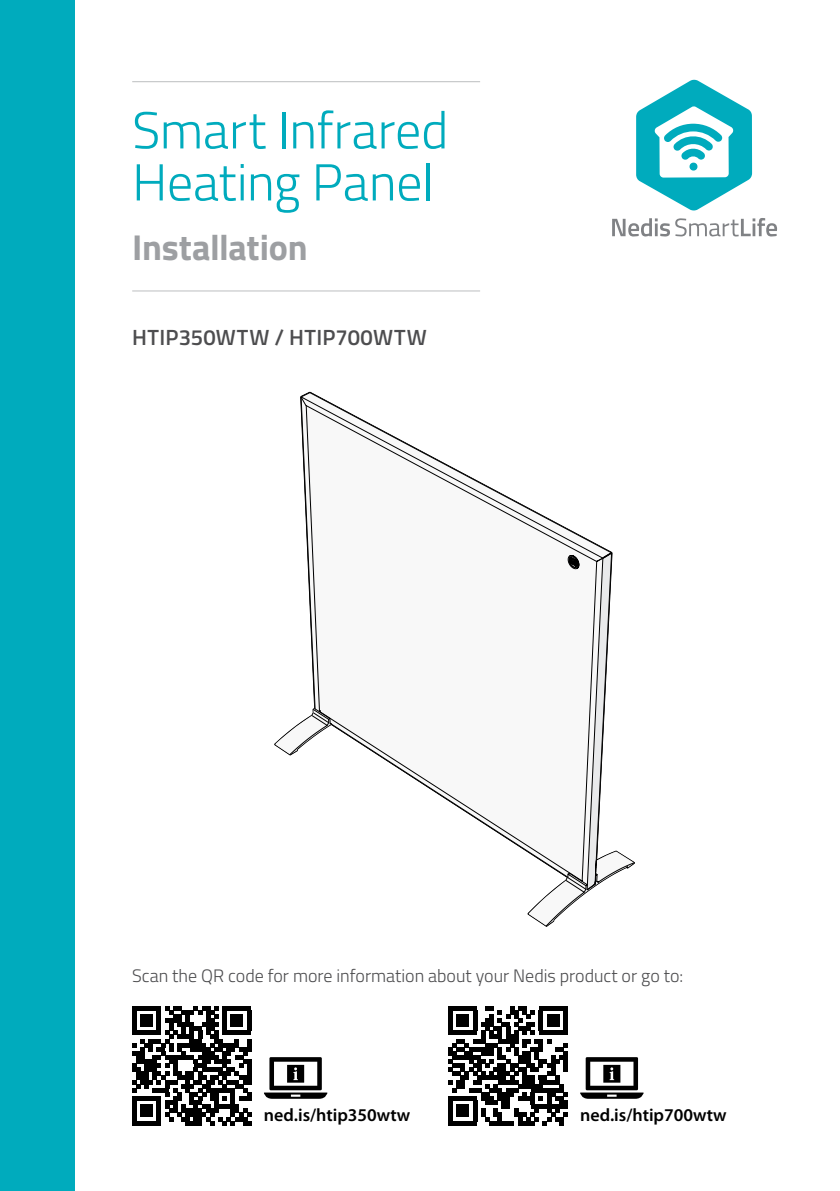
<style>
.page{position:relative;width:840px;height:1191px;background:#fff}
.page>*{position:absolute;margin:0;border:0;box-sizing:border-box;transform-origin:0 0}
.t1{font:300 52px/52px "Titillium Web";letter-spacing:-.005em;color:#00abbd}
.t2{font:700 36px "Titillium";letter-spacing:-.005em;color:#9d9fa2}
.t3{font:600 22px "Titillium Web";letter-spacing:.015em;color:#4d4d4f}
.t4{font:300 18px "Titillium Web";color:#4d4d4f}
.t5{font:600 18px "Myriad Pro";color:#000}
</style>
<div class="page">
<svg style="left:132px;top:1006px;width:119px;height:119px"></svg>
<hr style="left:132px;top:81px;width:348px;height:1px;background:#bcbec0">
<hr style="left:132px;top:290px;width:348px;height:1px;background:#bcbec0">
<div style="left:0;top:0;width:74px;height:1191px;background:#00abbd"></div>
<svg style="left:636px;top:80px;width:115px;height:131px"></svg>
<svg style="left:612px;top:218px;width:164px;height:18px"></svg>
<svg style="left:264px;top:392px;width:379px;height:734px"></svg>
<h1 class="t1" style="left:132px;top:102px;width:317px">Smart Infrared<br>Heating Panel</h1>
<h2 class="t2" style="left:132px;top:220px;width:177px">Installation</h2>
<p class="t3" style="left:132px;top:320px;width:296px">HTIP350WTW / HTIP700WTW</p>
<p class="t4" style="left:132px;top:962px;width:552px">Scan the QR code for more information about your Nedis product or go to:</p>
<p class="t5" style="left:264px;top:1103px;width:148px">ned.is/htip350wtw</p>
<p class="t5" style="left:579px;top:1103px;width:148px">ned.is/htip700wtw</p>
</div>
